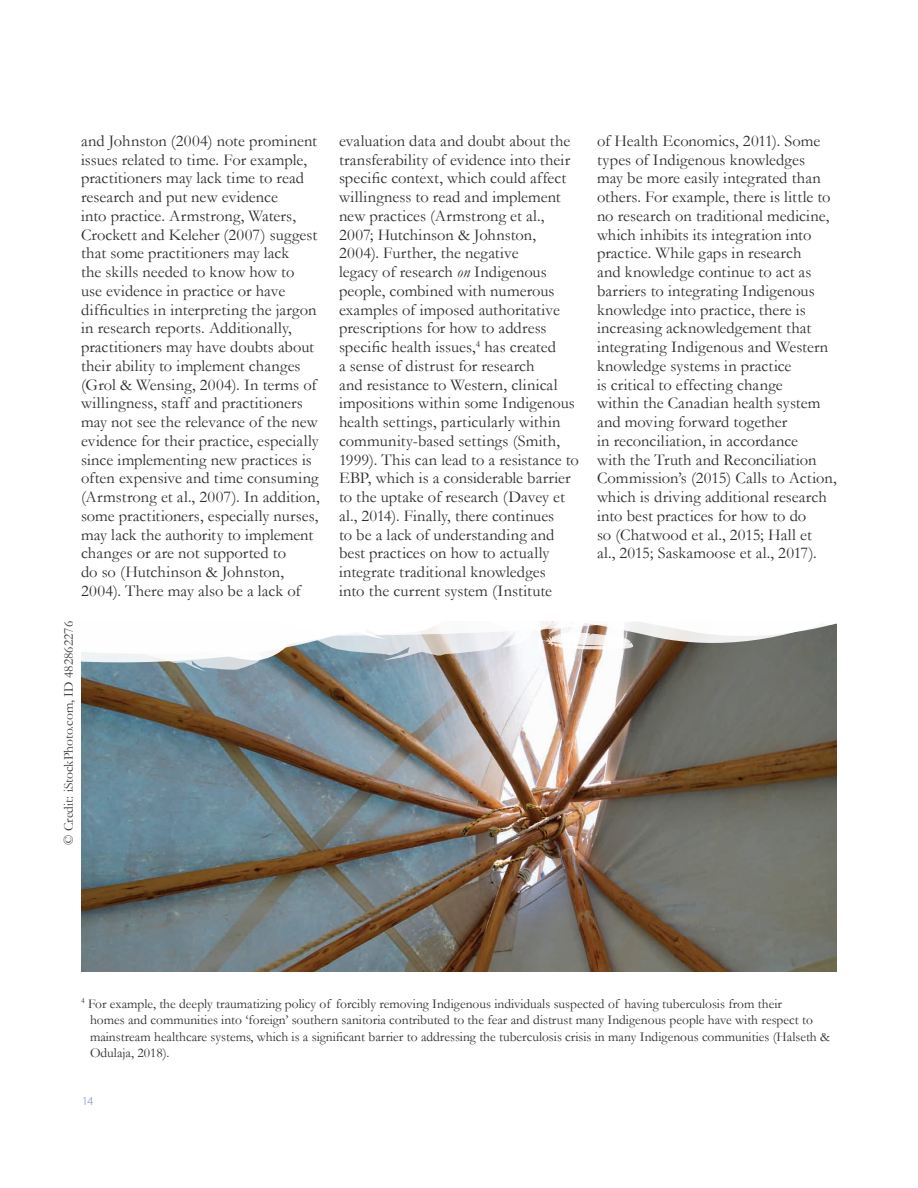
<style>
.page{position:relative;width:918px;height:1188px;background:#fff}
.page>*{position:absolute;margin:0;border:0;box-sizing:border-box;transform-origin:0 0}
.t1{font:16.5px/18.8px "Garamond";letter-spacing:.005em;color:#2e2b2c}
.t2{font:13.5px/16.5px "Garamond";color:#2e2b2c}
.t3{font:13.5px "Garamond";color:#3e3e3f}
.t4{font:300 12px "Myriad Pro";color:#7481bf}
.s1{font-style:italic}
</style>
<div class="page">
<img style="left:81px;top:664px;width:756px;height:308px">
<svg style="left:659px;top:623px;width:178px;height:41px;background:#76746c"></svg>
<svg style="left:659px;top:623px;width:123px;height:16px"></svg>
<svg style="left:81px;top:621px;width:578px;height:51px"></svg>
<p class="t1" style="left:81px;top:131px;width:240px">and Johnston (2004) note prominent issues related to time. For example, practitioners may lack time to read research and put new evidence<br>into practice. Armstrong, Waters, Crockett and Keleher (2007) suggest that some practitioners may lack<br>the skills needed to know how to<br>use evidence in practice or have difficulties in interpreting the jargon in research reports. Additionally, practitioners may have doubts about their ability to implement changes (Grol &amp; Wensing, 2004). In terms of willingness, staff and practitioners may not see the relevance of the new evidence for their practice, especially since implementing new practices is often expensive and time consuming (Armstrong et al., 2007). In addition, some practitioners, especially nurses, may lack the authority to implement changes or are not supported to<br>do so (Hutchinson &amp; Johnston, 2004). There may also be a lack of</p>
<p class="t1" style="left:339px;top:131px;width:242px">evaluation data and doubt about the transferability of evidence into their specific context, which could affect willingness to read and implement new practices (Armstrong et al., 2007; Hutchinson &amp; Johnston, 2004). Further, the negative<br>legacy of research <span class="s1">on</span> Indigenous people, combined with numerous examples of imposed authoritative prescriptions for how to address specific health issues,<sup>4</sup> has created<br>a sense of distrust for research<br>and resistance to Western, clinical impositions within some Indigenous health settings, particularly within community-based settings (Smith, 1999). This can lead to a resistance to EBP, which is a considerable barrier to the uptake of research (Davey et al., 2014). Finally, there continues<br>to be a lack of understanding and best practices on how to actually integrate traditional knowledges<br>into the current system (Institute</p>
<p class="t1" style="left:597px;top:131px;width:241px">of Health Economics, 2011). Some types of Indigenous knowledges<br>may be more easily integrated than others. For example, there is little to no research on traditional medicine, which inhibits its integration into practice. While gaps in research<br>and knowledge continue to act as barriers to integrating Indigenous knowledge into practice, there is increasing acknowledgement that integrating Indigenous and Western knowledge systems in practice<br>is critical to effecting change<br>within the Canadian health system and moving forward together<br>in reconciliation, in accordance<br>with the Truth and Reconciliation Commission’s (2015) Calls to Action, which is driving additional research into best practices for how to do<br>so (Chatwood et al., 2015; Hall et<br>al., 2015; Saskamoose et al., 2017).</p>
<p class="t3" style="left:60px;top:845px;width:225px;rotate:-90deg">© Credit: iStockPhoto.com, ID 482862276</p>
<p class="t2" style="left:90px;top:995px;width:742px;text-indent:-9px"><sup>4</sup> For example, the deeply traumatizing policy of forcibly removing Indigenous individuals suspected of having tuberculosis from their<br>homes and communities into ‘foreign’ southern sanitoria contributed to the fear and distrust many Indigenous people have with respect to mainstream healthcare systems, which is a significant barrier to addressing the tuberculosis crisis in many Indigenous communities (Halseth &amp; Odulaja, 2018).</p>
<p class="t4" style="left:82px;top:1094px;width:13px">14</p>
</div>
